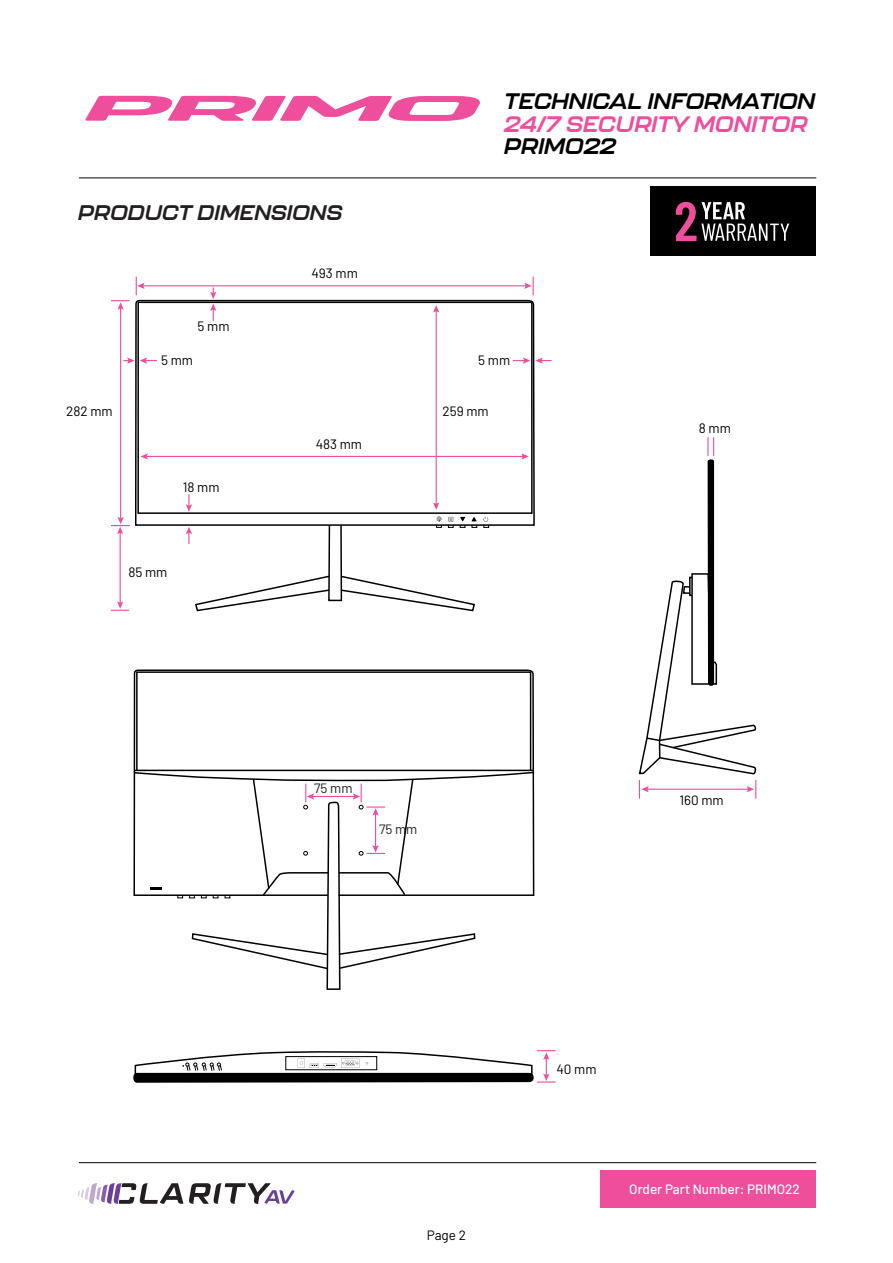
<style>
.page{position:relative;width:893px;height:1263px;background:#fff}
.page>*{position:absolute;margin:0;border:0;box-sizing:border-box;transform-origin:0 0}
.t1{font:italic 700 22.2px "Kallisto";color:#000001}
.t2{font:italic 700 22.2px "Kallisto";color:#ee4e9c}
.t3{font:italic 700 21px "Kallisto";color:#231f20}
.t4{font:13.5px "Barlow";color:#000001}
.t5{font:500 13.5px "Barlow";color:#fff}
.t6{font:13.5px "Barlow";color:#231f20}
</style>
<div class="page">
<hr style="left:120px;top:307px;width:1px;height:212px;background:#ee4e9c">
<hr style="left:142px;top:285px;width:385px;height:1px;background:#ee4e9c">
<svg style="left:85px;top:96px;width:395px;height:25px"></svg>
<svg style="left:136px;top:277px;width:9px;height:18px"></svg>
<svg style="left:111px;top:300px;width:19px;height:10px"></svg>
<svg style="left:524px;top:277px;width:10px;height:18px"></svg>
<svg style="left:123px;top:357px;width:11px;height:7px"></svg>
<svg style="left:210px;top:287px;width:6px;height:12px"></svg>
<svg style="left:536px;top:357px;width:16px;height:7px"></svg>
<hr style="left:120px;top:532px;width:1px;height:72px;background:#ee4e9c">
<svg style="left:111px;top:517px;width:19px;height:17px"></svg>
<svg style="left:111px;top:601px;width:18px;height:10px"></svg>
<div style="left:601px;top:1170px;width:215px;height:37px;background:#ee4e9c"></div>
<div style="left:651px;top:186px;width:165px;height:70px;background:#000001"></div>
<hr style="left:79px;top:1162px;width:737px;height:1px;background:#000001">
<hr style="left:79px;top:178px;width:737px;height:1px;background:#000001">
<svg style="left:78px;top:1183px;width:105px;height:21px"></svg>
<svg style="left:189px;top:1183px;width:106px;height:21px"></svg>
<svg style="left:638px;top:437px;width:119px;height:361px"></svg>
<svg style="left:133px;top:1050px;width:423px;height:33px"></svg>
<svg style="left:134px;top:299px;width:402px;height:228px"></svg>
<svg style="left:137px;top:301px;width:396px;height:214px"></svg>
<svg style="left:676px;top:202px;width:113px;height:39px"></svg>
<svg style="left:133px;top:669px;width:402px;height:102px"></svg>
<hr style="left:134px;top:770px;width:400px;height:1px;background:#000001">
<div style="left:136px;top:671px;width:395px;height:100px;border:2px solid #000001"></div>
<svg style="left:186px;top:494px;width:291px;height:118px"></svg>
<svg style="left:483px;top:517px;width:6px;height:11px"></svg>
<svg style="left:133px;top:771px;width:402px;height:219px"></svg>
<h2 class="t3" style="left:78px;top:200px;width:266px">PRODUCT DIMENSIONS</h2>
<p class="t4" style="left:198px;top:316px;width:33px">5 mm</p>
<p class="t4" style="left:161px;top:350px;width:33px">5 mm</p>
<p class="t4" style="left:311px;top:264px;width:48px">493 mm</p>
<h1 class="t1" style="left:504px;top:88px;width:313px">TECHNICAL INFORMATION</h1>
<h1 class="t2" style="left:504px;top:110px;width:305px">24/7 SECURITY MONITOR</h1>
<h1 class="t1" style="left:504px;top:133px;width:113px">PRIMO22</h1>
<p class="t4" style="left:478px;top:350px;width:33px">5 mm</p>
<p class="t4" style="left:66px;top:401px;width:48px">282 mm</p>
<p class="t4" style="left:442px;top:401px;width:48px">259 mm</p>
<p class="t4" style="left:183px;top:478px;width:38px">18 mm</p>
<p class="t4" style="left:128px;top:562px;width:41px">85 mm</p>
<p class="t4" style="left:316px;top:434px;width:48px">483 mm</p>
<p class="t6" style="left:314px;top:778px;width:40px">75 mm</p>
<p class="t6" style="left:379px;top:819px;width:40px">75 mm</p>
<p class="t4" style="left:699px;top:418px;width:34px">8 mm</p>
<p class="t4" style="left:679px;top:790px;width:46px">160 mm</p>
<p class="t4" style="left:427px;top:1225px;width:41px">Page 2</p>
<p class="t4" style="left:556px;top:1059px;width:42px">40 mm</p>
<p class="t5" style="left:629px;top:1179px;width:172px">Order Part Number: PRIMO22</p>
</div>
